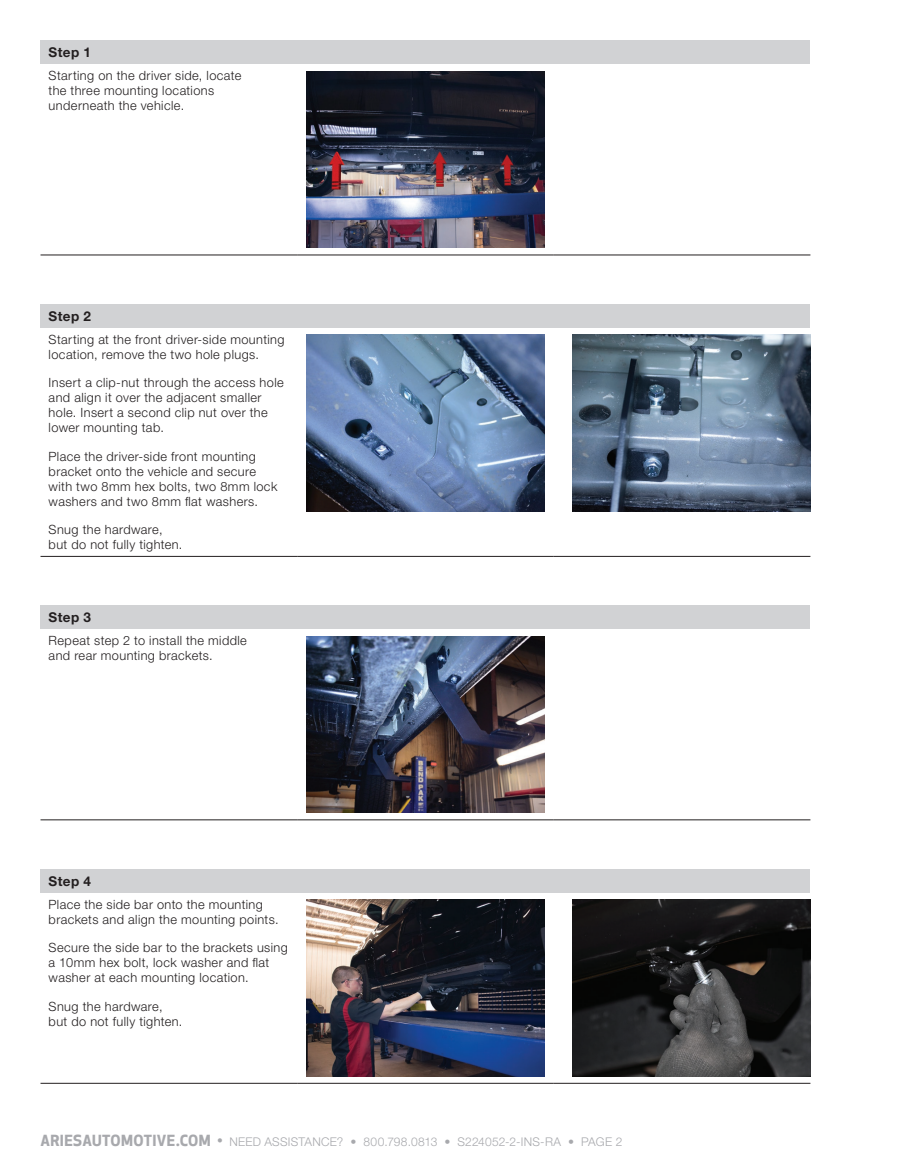
<style>
.page{position:relative;width:905px;height:1175px;background:#fff}
.page>*{position:absolute;margin:0;border:0;box-sizing:border-box;transform-origin:0 0}
.t1{font:700 13.5px "Helvetica Neue LT Std";letter-spacing:.03em;color:#231f20}
.t2{font:300 12.75px/15px "Helvetica Neue LT Std";letter-spacing:.03em;color:#231f20}
.t3{font:300 12px "Helvetica Neue LT Std";letter-spacing:.02em;color:#a8a9ad}
.s1{font-family:"Apex New";font-weight:700;font-size:15px}
.s2{font-family:"Apex New";font-weight:500;font-size:15px}
</style>
<div class="page">
<div style="left:40px;top:40px;width:770px;height:24px;background:#d1d2d4"></div>
<hr style="left:40px;top:254px;width:257px;height:1px;background:#231f20">
<hr style="left:297px;top:254px;width:257px;height:1px;background:#231f20">
<hr style="left:554px;top:254px;width:256px;height:1px;background:#231f20">
<img style="left:306px;top:71px;width:239px;height:177px">
<div style="left:40px;top:304px;width:770px;height:24px;background:#d1d2d4"></div>
<hr style="left:40px;top:556px;width:257px;height:1px;background:#231f20">
<hr style="left:297px;top:556px;width:257px;height:1px;background:#231f20">
<hr style="left:554px;top:556px;width:256px;height:1px;background:#231f20">
<img style="left:306px;top:335px;width:239px;height:176px">
<img style="left:572px;top:335px;width:238px;height:176px">
<div style="left:40px;top:605px;width:770px;height:24px;background:#d1d2d4"></div>
<hr style="left:40px;top:819px;width:257px;height:1px;background:#231f20">
<hr style="left:297px;top:819px;width:257px;height:1px;background:#231f20">
<hr style="left:554px;top:819px;width:256px;height:1px;background:#231f20">
<img style="left:306px;top:636px;width:239px;height:176px">
<div style="left:40px;top:868px;width:770px;height:24px;background:#d1d2d4"></div>
<hr style="left:40px;top:1082px;width:257px;height:1px;background:#231f20">
<hr style="left:297px;top:1082px;width:257px;height:1px;background:#231f20">
<hr style="left:554px;top:1082px;width:256px;height:1px;background:#231f20">
<img style="left:306px;top:899px;width:239px;height:177px">
<img style="left:572px;top:899px;width:238px;height:177px">
<p class="t1" style="left:49px;top:44px;width:44px">Step 1</p>
<p class="t2" style="left:49px;top:68px;width:194px">Starting on the driver side, locate the three mounting locations underneath the vehicle.</p>
<p class="t1" style="left:49px;top:307px;width:44px">Step 2</p>
<p class="t2" style="left:49px;top:331px;width:237px">Starting at the front driver-side mounting location, remove the two hole plugs.</p>
<p class="t2" style="left:49px;top:375px;width:237px">Insert a clip-nut through the access hole and align it over the adjacent smaller hole. Insert a second clip nut over the lower mounting tab.</p>
<p class="t2" style="left:49px;top:448px;width:230px">Place the driver-side front mounting bracket onto the vehicle and secure with two 8mm hex bolts, two 8mm lock washers and two 8mm flat washers.</p>
<p class="t2" style="left:49px;top:522px;width:135px">Snug the hardware, but do not fully tighten.</p>
<p class="t1" style="left:49px;top:609px;width:44px">Step 3</p>
<p class="t2" style="left:49px;top:633px;width:200px">Repeat step 2 to install the middle and rear mounting brackets.</p>
<p class="t1" style="left:49px;top:872px;width:44px">Step 4</p>
<p class="t2" style="left:49px;top:896px;width:231px">Place the side bar onto the mounting brackets and align the mounting points.</p>
<p class="t2" style="left:49px;top:939px;width:241px">Secure the side bar to the brackets using a 10mm hex bolt, lock washer and flat washer at each mounting location.</p>
<p class="t2" style="left:49px;top:998px;width:135px">Snug the hardware, but do not fully tighten.</p>
<p class="t3" style="left:40px;top:1134px;width:583px"><span class="s1">ARIESAUTOMOTIVE.COM</span> <span class="s2">•</span> NEED ASSISTANCE? • 800.798.0813 • S224052-2-INS-RA • PAGE 2</p>
</div>
